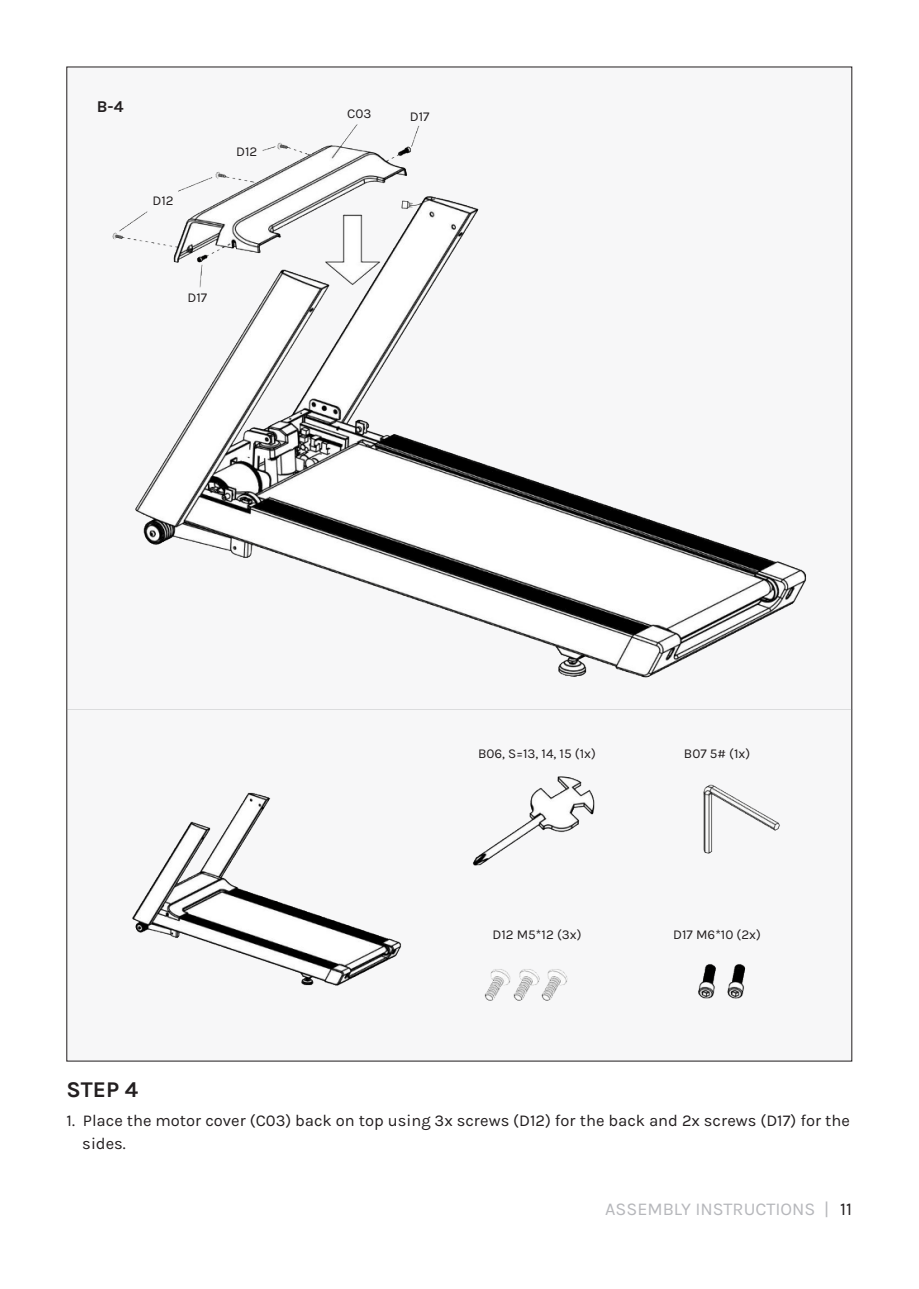
<style>
.page{position:relative;width:919px;height:1289px;background:#fff}
.page>*{position:absolute;margin:0;border:0;box-sizing:border-box;transform-origin:0 0}
.t1{font:700 22.5px "Karla";color:#231f20}
.t2{font:18px "Karla";color:#b6b7bb}
.t3{font:16.5px "Karla";color:#231f20}
.t4{font:700 16.5px "Karla";color:#231f20}
.t5{font:13.5px "Karla";color:#231f20}
.s1{color:#231f20}
</style>
<div class="page">
<div style="left:67px;top:67px;width:784px;height:994px;background:#f7f7f8"></div>
<img style="left:112px;top:124px;width:694px;height:876px">
<p class="t4" style="left:97px;top:97px;width:28px">B-4</p>
<p class="t5" style="left:152px;top:193px;width:23px">D12</p>
<p class="t5" style="left:236px;top:144px;width:23px">D12</p>
<p class="t5" style="left:187px;top:290px;width:21px">D17</p>
<p class="t5" style="left:347px;top:106px;width:26px">C03</p>
<p class="t5" style="left:410px;top:109px;width:21px">D17</p>
<p class="t5" style="left:478px;top:746px;width:119px">B06, S=13, 14, 15 (1x)</p>
<p class="t5" style="left:684px;top:746px;width:68px">B07 5# (1x)</p>
<p class="t5" style="left:492px;top:927px;width:91px">D12 M5*12 (3x)</p>
<p class="t5" style="left:673px;top:927px;width:89px">D17 M6*10 (2x)</p>
<p class="t1" style="left:67px;top:1076px;width:73px">STEP 4</p>
<p class="t3" style="left:67px;top:1111px;width:784px">1. Place the motor cover (C03) back on top using 3x screws (D12) for the back and 2x screws (D17) for the</p>
<p class="t3" style="left:82px;top:1134px;width:45px">sides.</p>
<p class="t2" style="left:605px;top:1198px;width:248px">ASSEMBLY INSTRUCTIONS | <span class="s1">11</span></p>
</div>
